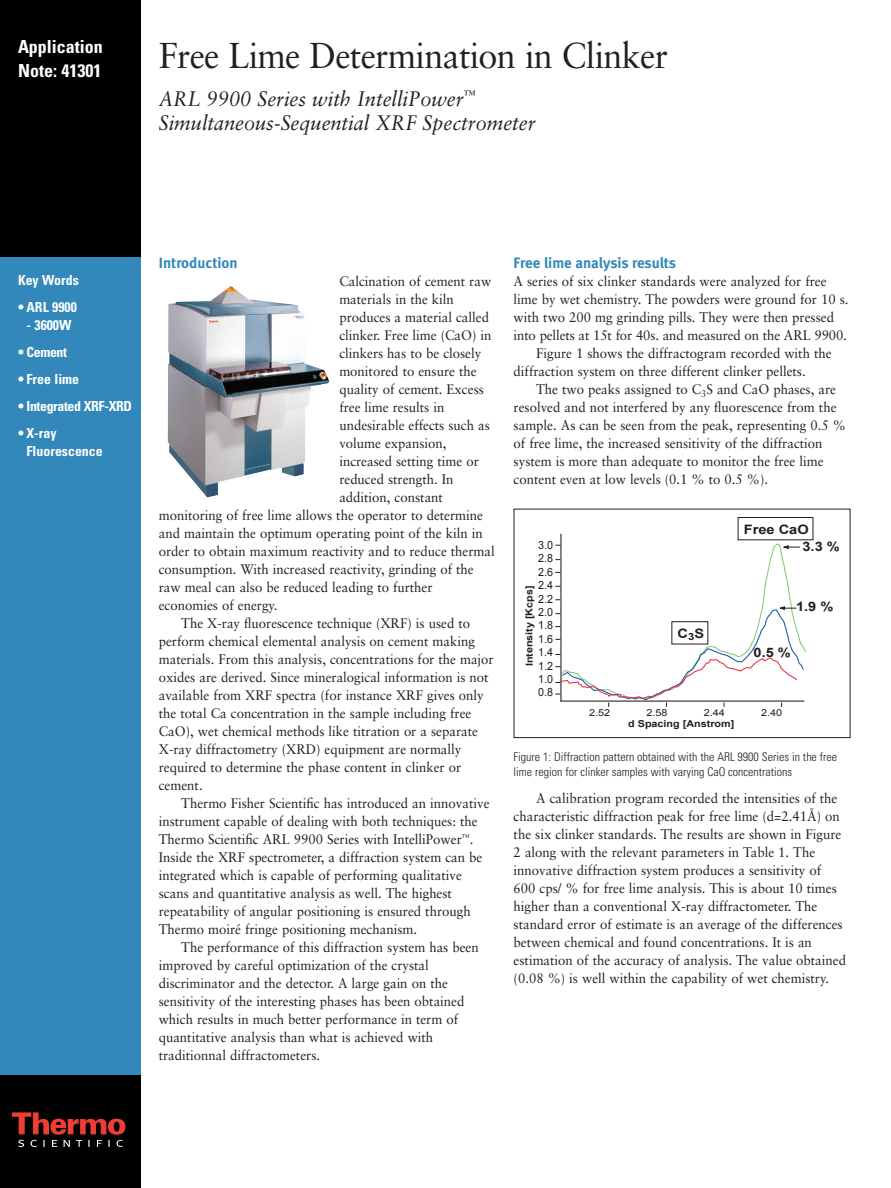
<style>
.page{position:relative;width:891px;height:1188px;background:#fff}
.page>*{position:absolute;margin:0;border:0;box-sizing:border-box;transform-origin:0 0}
.t1{font:36px "Sabon";letter-spacing:-.02em;color:#231f20;scale:.95 1}
.t2{font:italic 21px/24px "Sabon";color:#231f20;scale:.95 1}
.t3{font:700 condensed 18px/24px "Univers";color:#fff}
.t4{font:15px "Meta Bold LF";color:#3287bb}
.t5{font:13.8px/18px "Sabon";color:#231f20;scale:.95 1}
.t6{font:700 condensed 13.8px/18px "Univers";color:#fff}
.t7{font:700 condensed 13.8px "Univers";letter-spacing:-.025em;color:#fff}
.t8{font:700 13.05px/17.9px "Arial";color:#231f20;scale:1.12 1}
.t9{font:300 condensed 12px/15px "Univers";color:#231f20}
.t10{font:11.25px/13.4px "Arial";color:#231f20;text-align:justify;scale:.95 1}
.t11{font:700 9.6px "Arial";color:#231f20;scale:1.12 1}
.t12{font:9.6px "Arial";color:#231f20;scale:1.13 1}
</style>
<div class="page">
<div style="left:0;top:257px;width:141px;height:931px;background:#3287bb"></div>
<div style="left:0;top:0;width:141px;height:257px;background:#000001"></div>
<div style="left:0;top:1076px;width:141px;height:112px;background:#000001"></div>
<svg style="left:12px;top:1112px;width:113px;height:35px"></svg>
<hr style="left:560px;top:534px;width:2px;height:167px;background:#231f20">
<div style="left:738px;top:517px;width:75px;height:23px;border:1px solid #231f20"></div>
<svg style="left:555px;top:543px;width:251px;height:164px"></svg>
<div style="left:514px;top:509px;width:336px;height:229px;border:1px solid #231f20"></div>
<img style="left:168px;top:286px;width:162px;height:211px">
<h3 class="t3" style="left:18px;top:37px;width:86px">Application<br>Note: 41301</h3>
<h1 class="t1" style="left:159px;top:40px;width:538px">Free Lime Determination in Clinker</h1>
<h2 class="t2" style="left:159px;top:88px;width:398px">ARL 9900 Series with IntelliPower<sup>™<br></sup>Simultaneous-Sequential XRF Spectrometer</h2>
<p class="t6" style="left:18px;top:272px;width:62px">Key Words</p>
<p class="t6" style="left:18px;top:299px;width:60px">• ARL 9900</p>
<p class="t6" style="left:27px;top:317px;width:46px">- 3600W</p>
<p class="t6" style="left:18px;top:344px;width:50px">• Cement</p>
<p class="t6" style="left:18px;top:371px;width:63px">• Free lime</p>
<p class="t7" style="left:18px;top:401px;width:115px">• Integrated XRF-XRD</p>
<p class="t6" style="left:27px;top:425px;width:78px;text-indent:-9px">• X-ray<br>Fluorescence</p>
<p class="t4" style="left:159px;top:257px;width:80px">Introduction</p>
<p class="t5" style="left:339px;top:273px;width:161px">Calcination of cement raw</p>
<p class="t5" style="left:339px;top:291px;width:122px">materials in the kiln</p>
<p class="t5" style="left:339px;top:309px;width:159px">produces a material called</p>
<p class="t5" style="left:339px;top:327px;width:162px">clinker. Free lime (CaO) in</p>
<p class="t5" style="left:339px;top:345px;width:151px">clinkers has to be closely</p>
<p class="t5" style="left:339px;top:363px;width:146px">monitored to ensure the</p>
<p class="t5" style="left:339px;top:381px;width:154px">quality of cement. Excess</p>
<p class="t5" style="left:339px;top:399px;width:112px">free lime results in</p>
<p class="t5" style="left:339px;top:417px;width:160px">undesirable effects such as</p>
<p class="t5" style="left:339px;top:435px;width:114px">volume expansion,</p>
<p class="t5" style="left:339px;top:453px;width:148px">increased setting time or</p>
<p class="t5" style="left:339px;top:471px;width:122px">reduced strength. In</p>
<p class="t5" style="left:339px;top:489px;width:111px">addition, constant</p>
<p class="t5" style="left:159px;top:507px;width:343px">monitoring of free lime allows the operator to determine</p>
<p class="t5" style="left:159px;top:525px;width:343px">and maintain the optimum operating point of the kiln in</p>
<p class="t5" style="left:159px;top:543px;width:355px">order to obtain maximum reactivity and to reduce thermal</p>
<p class="t5" style="left:159px;top:561px;width:333px">consumption. With increased reactivity, grinding of the</p>
<p class="t5" style="left:159px;top:579px;width:290px">raw meal can also be reduced leading to further</p>
<p class="t5" style="left:159px;top:597px;width:127px">economies of energy.</p>
<p class="t5" style="left:181px;top:615px;width:306px">The X-ray fluorescence technique (XRF) is used to</p>
<p class="t5" style="left:159px;top:633px;width:334px">perform chemical elemental analysis on cement making</p>
<p class="t5" style="left:159px;top:651px;width:354px">materials. From this analysis, concentrations for the major</p>
<p class="t5" style="left:159px;top:669px;width:349px">oxides are derived. Since mineralogical information is not</p>
<p class="t5" style="left:159px;top:687px;width:344px">available from XRF spectra (for instance XRF gives only</p>
<p class="t5" style="left:159px;top:705px;width:331px">the total Ca concentration in the sample including free</p>
<p class="t5" style="left:159px;top:723px;width:337px">CaO), wet chemical methods like titration or a separate</p>
<p class="t5" style="left:159px;top:741px;width:320px">X-ray diffractometry (XRD) equipment are normally</p>
<p class="t5" style="left:159px;top:759px;width:320px">required to determine the phase content in clinker or</p>
<p class="t5" style="left:159px;top:777px;width:48px">cement.</p>
<p class="t5" style="left:181px;top:795px;width:326px">Thermo Fisher Scientific has introduced an innovative</p>
<p class="t5" style="left:159px;top:813px;width:337px">instrument capable of dealing with both techniques: the</p>
<p class="t5" style="left:159px;top:831px;width:333px">Thermo Scientific ARL 9900 Series with IntelliPower<sup>™</sup>.</p>
<p class="t5" style="left:159px;top:849px;width:342px">Inside the XRF spectrometer, a diffraction system can be</p>
<p class="t5" style="left:159px;top:867px;width:321px">integrated which is capable of performing qualitative</p>
<p class="t5" style="left:159px;top:885px;width:310px">scans and quantitative analysis as well. The highest</p>
<p class="t5" style="left:159px;top:903px;width:330px">repeatability of angular positioning is ensured through</p>
<p class="t5" style="left:159px;top:921px;width:274px">Thermo moiré fringe positioning mechanism.</p>
<p class="t5" style="left:181px;top:939px;width:315px">The performance of this diffraction system has been</p>
<p class="t5" style="left:159px;top:957px;width:286px">improved by careful optimization of the crystal</p>
<p class="t5" style="left:159px;top:975px;width:306px">discriminator and the detector. A large gain on the</p>
<p class="t5" style="left:159px;top:993px;width:323px">sensitivity of the interesting phases has been obtained</p>
<p class="t5" style="left:159px;top:1011px;width:317px">which results in much better performance in term of</p>
<p class="t5" style="left:159px;top:1029px;width:291px">quantitative analysis than what is achieved with</p>
<p class="t5" style="left:159px;top:1047px;width:171px">traditionnal diffractometers.</p>
<p class="t4" style="left:514px;top:257px;width:164px">Free lime analysis results</p>
<p class="t5" style="left:514px;top:273px;width:331px">A series of six clinker standards were analyzed for free</p>
<p class="t5" style="left:514px;top:291px;width:354px">lime by wet chemistry. The powders were ground for 10 s.</p>
<p class="t5" style="left:514px;top:309px;width:339px">with two 200 mg grinding pills. They were then pressed</p>
<p class="t5" style="left:514px;top:327px;width:352px">into pellets at 15t for 40s. and measured on the ARL 9900.</p>
<p class="t5" style="left:536px;top:345px;width:312px">Figure 1 shows the diffractogram recorded with the</p>
<p class="t5" style="left:514px;top:363px;width:309px">diffraction system on three different clinker pellets.</p>
<p class="t5" style="left:536px;top:381px;width:317px">The two peaks assigned to C<sub>3</sub>S and CaO phases, are</p>
<p class="t5" style="left:514px;top:399px;width:341px">resolved and not interfered by any fluorescence from the</p>
<p class="t5" style="left:514px;top:417px;width:351px">sample. As can be seen from the peak, representing 0.5 %</p>
<p class="t5" style="left:514px;top:435px;width:327px">of free lime, the increased sensitivity of the diffraction</p>
<p class="t5" style="left:514px;top:453px;width:328px">system is more than adequate to monitor the free lime</p>
<p class="t5" style="left:514px;top:471px;width:269px">content even at low levels (0.1 % to 0.5 %).</p>
<p class="t10" style="left:538px;top:538px;width:17px">3.0<br>2.8<br>2.6<br>2.4<br>2.2<br>2.0<br>1.8<br>1.6<br>1.4<br>1.2<br>1.0<br>0.8</p>
<p class="t11" style="left:524px;top:666px;width:74px;rotate:-90deg">nI tensity K[ cps]</p>
<p class="t8" style="left:803px;top:520px;width:35px;text-indent:-59px">Free CaO<br>3.3 %</p>
<p class="t8" style="left:678px;top:624px;width:25px">C<sub>3</sub>S</p>
<p class="t8" style="left:796px;top:598px;width:35px">1.9 %</p>
<p class="t8" style="left:754px;top:643px;width:35px">0.5 %</p>
<p class="t12" style="left:589px;top:707px;width:20px">2.52</p>
<p class="t12" style="left:646px;top:707px;width:20px">2.58</p>
<p class="t12" style="left:704px;top:707px;width:20px">2.44</p>
<p class="t12" style="left:761px;top:707px;width:20px">2.40</p>
<p class="t11" style="left:628px;top:718px;width:96px">d Spacing [Anstrom]</p>
<p class="t9" style="left:514px;top:750px;width:325px">Figure 1: Diffraction pattern obtained with the ARL 9900 Series in the free lime region for clinker samples with varying CaO concentrations</p>
<p class="t5" style="left:514px;top:790px;width:351px;text-indent:23px">A calibration program recorded the intensities of the characteristic diffraction peak for free lime (d=2.41Å) on the six clinker standards. The results are shown in Figure 2 along with the relevant parameters in Table 1. The innovative diffraction system produces a sensitivity of 600 cps/ % for free lime analysis. This is about 10 times higher than a conventional X-ray diffractometer. The standard error of estimate is an average of the differences between chemical and found concentrations. It is an estimation of the accuracy of analysis. The value obtained (0.08 %) is well within the capability of wet chemistry.</p>
</div>
